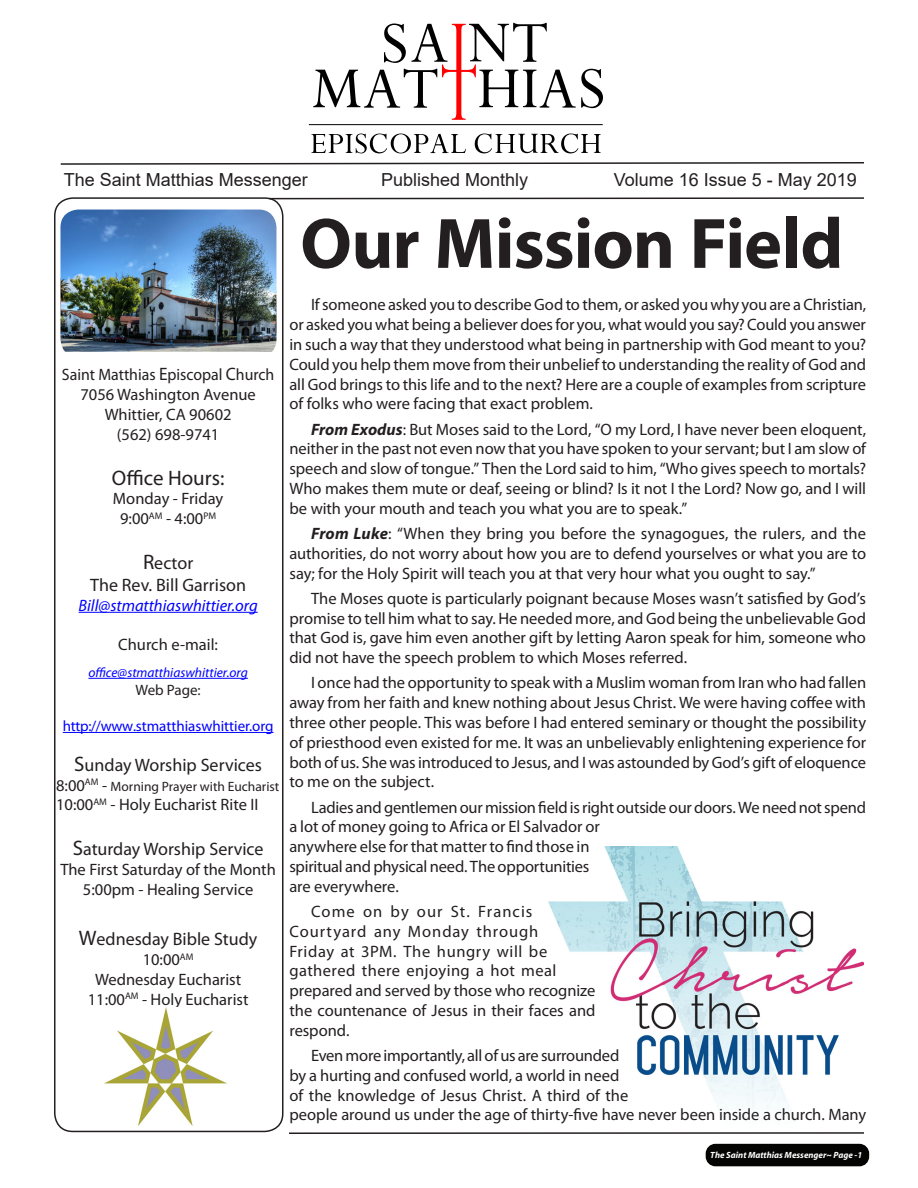
<style>
.page{position:relative;width:918px;height:1188px;background:#fff}
.page>*{position:absolute;margin:0;border:0;box-sizing:border-box;transform-origin:0 0}
.Matthias_Headline{font:700 72px "Myriad Pro";letter-spacing:-.015em;color:#231f20}
.t1{font:21px "Myriad Pro";color:#231f20}
.t2{font:18px "Myriad Pro";color:#231f20}
.t3{font:18px "Arial";color:#231f20}
.Matthias_Paragraph{font:16.5px/19.8px "Myriad Pro";color:#231f20;text-align:justify}
.Matthias_Paragraph-2{font:16.5px/19.8px "Myriad Pro";letter-spacing:.025em;color:#231f20}
.Matthias_Paragraph-3{font:16.5px "Myriad Pro";color:#231f20;scale:.96 1}
.t4{font:italic 16.5px "Myriad Pro";color:#00f}
.t5{font:15px "Myriad Pro";color:#00f}
.t6{font:15px "Myriad Pro";color:#231f20}
.t7{font:13.5px "Myriad Pro";color:#231f20}
.t8{font:italic 13.5px "Myriad Pro";color:#00f}
.t9{font:italic 700 9px "Myriad";color:#fff}
.s1{font-size:18px}
.s2{font-size:21px}
.s3{font-size:16.5px}
.s4{font-weight:700;font-style:italic}
</style>
<div class="page">
<img style="left:549px;top:847px;width:315px;height:263px">
<svg style="left:269px;top:197px;width:595px;height:3px;background:#908e8f"></svg>
<svg style="left:60px;top:162px;width:804px;height:3px"></svg>
<div style="left:54px;top:197px;width:229px;height:935px;border:2px solid #231f20;border-radius:18px"></div>
<hr style="left:289px;top:1132px;width:575px;height:2px;background:#231f20">
<hr style="left:79px;top:612px;width:179px;height:1px;background:#00f">
<hr style="left:88px;top:678px;width:160px;height:1px;background:#00f">
<hr style="left:63px;top:732px;width:211px;height:1px;background:#00f">
<img style="left:60px;top:210px;width:216px;height:142px">
<div style="left:706px;top:1145px;width:162px;height:21px;background:#040503;border-radius:9px"></div>
<div style="left:706px;top:1144px;width:163px;height:22px;border:2px solid #040503;border-radius:9px"></div>
<svg style="left:313px;top:23px;width:290px;height:97px"></svg>
<svg style="left:311px;top:134px;width:155px;height:19px"></svg>
<svg style="left:475px;top:134px;width:126px;height:19px"></svg>
<hr style="left:309px;top:124px;width:294px;height:1px;background:#000">
<img style="left:105px;top:1008px;width:121px;height:117px">
<p class="t3" style="left:64px;top:168px;width:246px">The Saint Matthias Messenger</p>
<p class="t3" style="left:381px;top:168px;width:149px">Published Monthly</p>
<p class="Matthias_Headline" style="left:300px;top:197px;width:545px">Our Mission Field</p>
<p class="t3" style="left:614px;top:168px;width:245px">Volume 16 Issue 5 - May 2019</p>
<p class="Matthias_Paragraph-3" style="left:62px;top:365px;width:223px">Saint Matthias <span class="s1">E</span>piscopal <span class="s1">C</span>hurch</p>
<p class="Matthias_Paragraph" style="left:80px;top:384px;width:177px">7056 Washington Avenue</p>
<p class="Matthias_Paragraph" style="left:105px;top:404px;width:128px">Whittier, CA 90602</p>
<p class="Matthias_Paragraph" style="left:117px;top:424px;width:104px">(562) 698-9741</p>
<p class="t1" style="left:112px;top:465px;width:114px">Office Hours:</p>
<p class="Matthias_Paragraph" style="left:113px;top:489px;width:112px">Monday - Friday</p>
<p class="Matthias_Paragraph" style="left:120px;top:509px;width:97px">9:00<sup>AM</sup> - 4:00<sup>PM</sup></p>
<p class="t2" style="left:143px;top:552px;width:52px"><span class="s2">R</span>ector</p>
<p class="t2" style="left:90px;top:574px;width:157px">The Rev. Bill Garrison</p>
<p class="t4" style="left:79px;top:595px;width:181px">Bill@stmatthiaswhittier.org</p>
<p class="Matthias_Paragraph" style="left:118px;top:635px;width:101px">Church e-mail:</p>
<p class="t8" style="left:88px;top:664px;width:161px">office@stmatthiaswhittier.org</p>
<p class="t6" style="left:136px;top:681px;width:67px">Web Page:</p>
<p class="t5" style="left:63px;top:717px;width:212px">http://www.stmatthiaswhittier.org</p>
<p class="t2" style="left:74px;top:754px;width:189px"><span class="s2">S</span>unday Worship Services</p>
<p class="t7" style="left:56px;top:778px;width:225px"><span class="s3">8:00</span><sup>AM</sup> <span class="s3">-</span> Morning Prayer with Eucharist</p>
<p class="Matthias_Paragraph" style="left:56px;top:795px;width:204px">10:00<sup>AM</sup> - Holy Eucharist Rite II</p>
<p class="t2" style="left:73px;top:838px;width:192px"><span class="s2">S</span>aturday Worship Service</p>
<p class="Matthias_Paragraph" style="left:60px;top:860px;width:217px">The First Saturday of the Month</p>
<p class="Matthias_Paragraph" style="left:83px;top:879px;width:172px">5:00pm - Healing Service</p>
<p class="t2" style="left:79px;top:928px;width:180px"><span class="s2">W</span>ednesday Bible Study</p>
<p class="Matthias_Paragraph" style="left:143px;top:950px;width:52px">10:00<sup>AM</sup></p>
<p class="Matthias_Paragraph" style="left:95px;top:969px;width:148px">Wednesday Eucharist</p>
<p class="Matthias_Paragraph" style="left:88px;top:989px;width:162px">11:00<sup>AM</sup> - Holy Eucharist</p>
<p class="Matthias_Paragraph" style="left:289px;top:295px;width:578px;text-indent:22px">If someone asked you to describe God to them, or asked you why you are a Christian, or asked you what being a believer does for you, what would you say? Could you answer in such a way that they understood what being in partnership with God meant to you?<br>Could you help them move from their unbelief to understanding the reality of God and all God brings to this life and to the next? Here are a couple of examples from scripture of folks who were facing that exact problem.</p>
<p class="Matthias_Paragraph" style="left:289px;top:419px;width:578px;text-indent:22px"><span class="s4">From Exodus</span>: But Moses said to the Lord, “O my Lord, I have never been eloquent, neither in the past not even now that you have spoken to your servant; but I am slow of speech and slow of tongue.” Then the Lord said to him, “Who gives speech to mortals?<br>Who makes them mute or deaf, seeing or blind? Is it not I the Lord? Now go, and I will be with your mouth and teach you what you are to speak.”</p>
<p class="Matthias_Paragraph" style="left:289px;top:523px;width:578px;text-indent:22px"><span class="s4">From Luke</span>: “When they bring you before the synagogues, the rulers, and the authorities, do not worry about how you are to defend yourselves or what you are to say; for the Holy Spirit will teach you at that very hour what you ought to say.”</p>
<p class="Matthias_Paragraph" style="left:289px;top:588px;width:578px;text-indent:22px">The Moses quote is particularly poignant because Moses wasn’t satisfied by God’s promise to tell him what to say. He needed more, and God being the unbelievable God that God is, gave him even another gift by letting Aaron speak for him, someone who did not have the speech problem to which Moses referred.</p>
<p class="Matthias_Paragraph" style="left:289px;top:673px;width:578px;text-indent:22px">I once had the opportunity to speak with a Muslim woman from Iran who had fallen away from her faith and knew nothing about Jesus Christ. We were having coffee with three other people. This was before I had entered seminary or thought the possibility of priesthood even existed for me. It was an unbelievably enlightening experience for both of us. She was introduced to Jesus, and I was astounded by God’s gift of eloquence to me on the subject.</p>
<p class="Matthias_Paragraph" style="left:289px;top:797px;width:578px;text-align:left;text-indent:22px">Ladies and gentlemen our mission field is right outside our doors. We need not spend a lot of money going to Africa or El Salvador or<br>anywhere else for that matter to find those in<br>spiritual and physical need. The opportunities<br>are everywhere.</p>
<p class="Matthias_Paragraph-2" style="left:289px;top:901px;width:308px;text-indent:22px">Come on by our St. Francis<br>Courtyard any Monday through<br>Friday at 3PM. The hungry will be gathered there enjoying a hot meal prepared and served by those who recognize the countenance of Jesus in their faces and respond.</p>
<p class="Matthias_Paragraph" style="left:289px;top:1045px;width:578px;text-align:left;text-indent:22px">Even more importantly, all of us are surrounded<br>by a hurting and confused world, a world in need<br>of the knowledge of Jesus Christ. A third of the<br>people around us under the age of thirty-five have never been inside a church. Many</p>
<p class="t9" style="left:710px;top:1151px;width:154px">The Saint Matthias Messenger~ Page -1</p>
</div>
